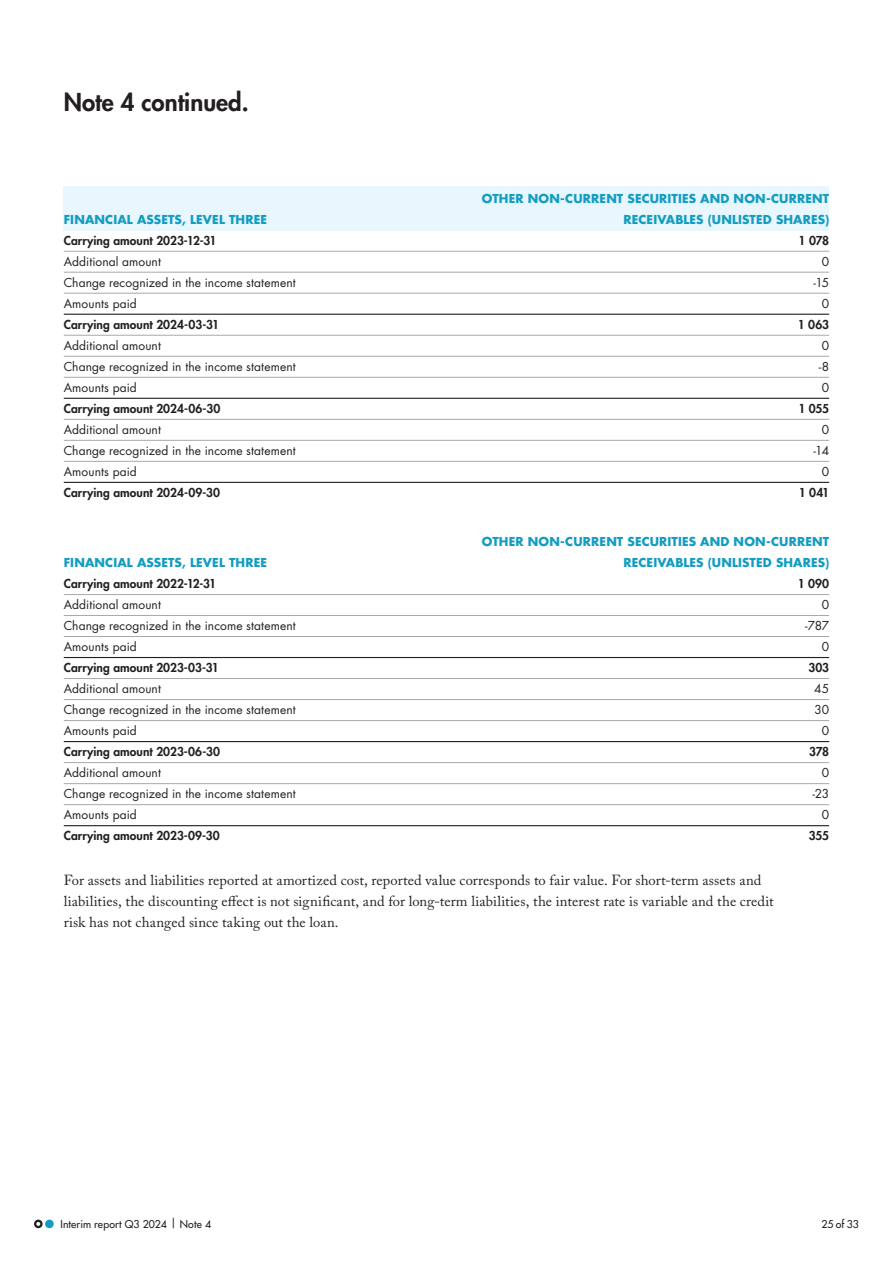
<style>
.page{position:relative;width:893px;height:1263px;background:#fff}
.page>*{position:absolute;margin:0;border:0;box-sizing:border-box;transform-origin:0 0}
.t1{font:800 24px "Futura Std";color:#231f20}
.t2{font:14.55px/20.7px "Adobe Caslon Pro";letter-spacing:.01em;color:#231f20}
.t3{font:12px/21px "Futura Std";letter-spacing:.01em;color:#231f20}
.t4{font:800 12px "Futura Std";letter-spacing:.005em;color:#231f20}
.t5{font:700 12px "Futura Std";letter-spacing:.01em;color:#149dc1}
.t6{font:500 10.5px "Futura Std";letter-spacing:.01em;color:#231f20}
</style>
<div class="page">
<div style="left:64px;top:186px;width:765px;height:45px;background:#e8f6fd"></div>
<hr style="left:64px;top:251px;width:765px;height:1px;background:#a8a9ad">
<hr style="left:64px;top:461px;width:765px;height:1px;background:#a8a9ad">
<hr style="left:64px;top:335px;width:765px;height:1px;background:#a8a9ad">
<hr style="left:64px;top:419px;width:765px;height:1px;background:#a8a9ad">
<hr style="left:64px;top:272px;width:765px;height:1px;background:#a8a9ad">
<hr style="left:64px;top:482px;width:765px;height:1px;background:#231f20">
<hr style="left:64px;top:356px;width:765px;height:1px;background:#a8a9ad">
<hr style="left:64px;top:440px;width:765px;height:1px;background:#a8a9ad">
<hr style="left:64px;top:293px;width:765px;height:1px;background:#a8a9ad">
<hr style="left:64px;top:377px;width:765px;height:1px;background:#a8a9ad">
<hr style="left:64px;top:314px;width:765px;height:1px;background:#231f20">
<hr style="left:64px;top:398px;width:765px;height:1px;background:#231f20">
<div style="left:45px;top:1219px;width:9px;height:9px;background:#149dc1;border-radius:50%"></div>
<svg style="left:34px;top:1219px;width:9px;height:9px"></svg>
<hr style="left:64px;top:594px;width:765px;height:1px;background:#a8a9ad">
<hr style="left:64px;top:804px;width:765px;height:1px;background:#a8a9ad">
<hr style="left:64px;top:678px;width:765px;height:1px;background:#a8a9ad">
<hr style="left:64px;top:762px;width:765px;height:1px;background:#a8a9ad">
<hr style="left:64px;top:615px;width:765px;height:1px;background:#a8a9ad">
<hr style="left:64px;top:825px;width:765px;height:1px;background:#231f20">
<hr style="left:64px;top:699px;width:765px;height:1px;background:#a8a9ad">
<hr style="left:64px;top:783px;width:765px;height:1px;background:#a8a9ad">
<hr style="left:64px;top:636px;width:765px;height:1px;background:#a8a9ad">
<hr style="left:64px;top:720px;width:765px;height:1px;background:#a8a9ad">
<hr style="left:64px;top:657px;width:765px;height:1px;background:#231f20">
<hr style="left:64px;top:741px;width:765px;height:1px;background:#231f20">
<h1 class="t1" style="left:64px;top:87px;width:186px">Note 4 continued.</h1>
<p class="t5" style="left:64px;top:211px;width:91px">FINANC IAL ASSETS</p>
<p class="t5" style="left:182px;top:211px;width:17px">, LEVEL</p>
<p class="t5" style="left:229px;top:211px;width:8px">THREE</p>
<p class="t4" style="left:64px;top:233px;width:154px">Carrying amount 2023-12-31</p>
<p class="t3" style="left:64px;top:251px;width:233px">Additional amount<br>Change recognized in the income statement<br>Amounts paid</p>
<p class="t4" style="left:64px;top:317px;width:157px">Carrying amount 2024-03-31</p>
<p class="t3" style="left:64px;top:335px;width:233px">Additional amount<br>Change recognized in the income statement<br>Amounts paid</p>
<p class="t4" style="left:64px;top:401px;width:158px">Carrying amount 2024-06-30</p>
<p class="t3" style="left:64px;top:419px;width:233px">Additional amount<br>Change recognized in the income statement<br>Amounts paid</p>
<p class="t4" style="left:64px;top:485px;width:158px">Carrying amount 2024-09-30</p>
<p class="t5" style="left:482px;top:190px;width:10px">OTHER</p>
<p class="t5" style="left:528px;top:190px;width:12px">NON</p>
<p class="t5" style="left:560px;top:190px;width:15px">-CURRENT</p>
<p class="t5" style="left:627px;top:190px;width:9px">SECUR</p>
<p class="t5" style="left:668px;top:190px;width:78px">ITIES AND NON</p>
<p class="t5" style="left:766px;top:190px;width:15px">-CURRENT</p>
<p class="t5" style="left:623px;top:211px;width:9px">RECE</p>
<p class="t5" style="left:653px;top:211px;width:38px">IVABLES</p>
<p class="t5" style="left:708px;top:211px;width:14px">(UNL</p>
<p class="t5" style="left:738px;top:211px;width:13px">ISTED</p>
<p class="t5" style="left:776px;top:211px;width:35px">SHARES</p>
<p class="t5" style="left:825px;top:211px;width:6px">)</p>
<p class="t4" style="left:799px;top:233px;width:32px">1 078</p>
<p class="t3" style="left:813px;top:251px;width:17px;text-align:right">0 -15<br>0</p>
<p class="t4" style="left:798px;top:317px;width:33px">1 063</p>
<p class="t3" style="left:819px;top:335px;width:12px;text-align:justify">0 -8<br>0</p>
<p class="t4" style="left:798px;top:401px;width:32px">1 055</p>
<p class="t3" style="left:813px;top:419px;width:17px;text-align:right">0 -14<br>0</p>
<p class="t4" style="left:799px;top:485px;width:32px">1 041</p>
<p class="t5" style="left:482px;top:533px;width:10px">OTHER</p>
<p class="t5" style="left:528px;top:533px;width:12px">NON</p>
<p class="t5" style="left:560px;top:533px;width:15px">-CURRENT</p>
<p class="t5" style="left:627px;top:533px;width:9px">SECUR</p>
<p class="t5" style="left:668px;top:533px;width:78px">ITIES AND NON</p>
<p class="t5" style="left:766px;top:533px;width:15px">-CURRENT</p>
<p class="t5" style="left:623px;top:554px;width:9px">RECE</p>
<p class="t5" style="left:653px;top:554px;width:38px">IVABLES</p>
<p class="t5" style="left:708px;top:554px;width:14px">(UNL</p>
<p class="t5" style="left:738px;top:554px;width:13px">ISTED</p>
<p class="t5" style="left:776px;top:554px;width:35px">SHARES</p>
<p class="t5" style="left:825px;top:554px;width:6px">)</p>
<p class="t4" style="left:798px;top:576px;width:33px">1 090</p>
<p class="t3" style="left:805px;top:594px;width:25px;text-align:right">0 -787<br>0</p>
<p class="t4" style="left:808px;top:660px;width:22px">303</p>
<p class="t3" style="left:814px;top:678px;width:17px;text-align:right">45<br>30<br>0</p>
<p class="t4" style="left:809px;top:744px;width:22px">378</p>
<p class="t3" style="left:812px;top:762px;width:18px;text-align:right">0 -23<br>0</p>
<p class="t4" style="left:809px;top:828px;width:22px">355</p>
<p class="t2" style="left:64px;top:870px;width:711px">For assets and liabilities reported at amortized cost, reported value corresponds to fair value. For short-term assets and liabilities, the discounting effect is not significant, and for long-term liabilities, the interest rate is variable and the credit risk has not changed since taking out the loan.</p>
<p class="t5" style="left:64px;top:554px;width:91px">FINANC IAL ASSETS</p>
<p class="t5" style="left:182px;top:554px;width:17px">, LEVEL</p>
<p class="t5" style="left:229px;top:554px;width:8px">THREE</p>
<p class="t4" style="left:64px;top:576px;width:154px">Carrying amount 2022-12-31</p>
<p class="t3" style="left:64px;top:594px;width:233px">Additional amount<br>Change recognized in the income statement<br>Amounts paid</p>
<p class="t4" style="left:64px;top:660px;width:157px">Carrying amount 2023-03-31</p>
<p class="t3" style="left:64px;top:678px;width:233px">Additional amount<br>Change recognized in the income statement<br>Amounts paid</p>
<p class="t4" style="left:64px;top:744px;width:158px">Carrying amount 2023-06-30</p>
<p class="t3" style="left:64px;top:762px;width:233px">Additional amount<br>Change recognized in the income statement<br>Amounts paid</p>
<p class="t4" style="left:64px;top:828px;width:157px">Carrying amount 2023-09-30</p>
<p class="t6" style="left:60px;top:1217px;width:152px">Interim report Q3 2024 | Note 4</p>
<p class="t6" style="left:821px;top:1217px;width:39px">25 of 33</p>
</div>
